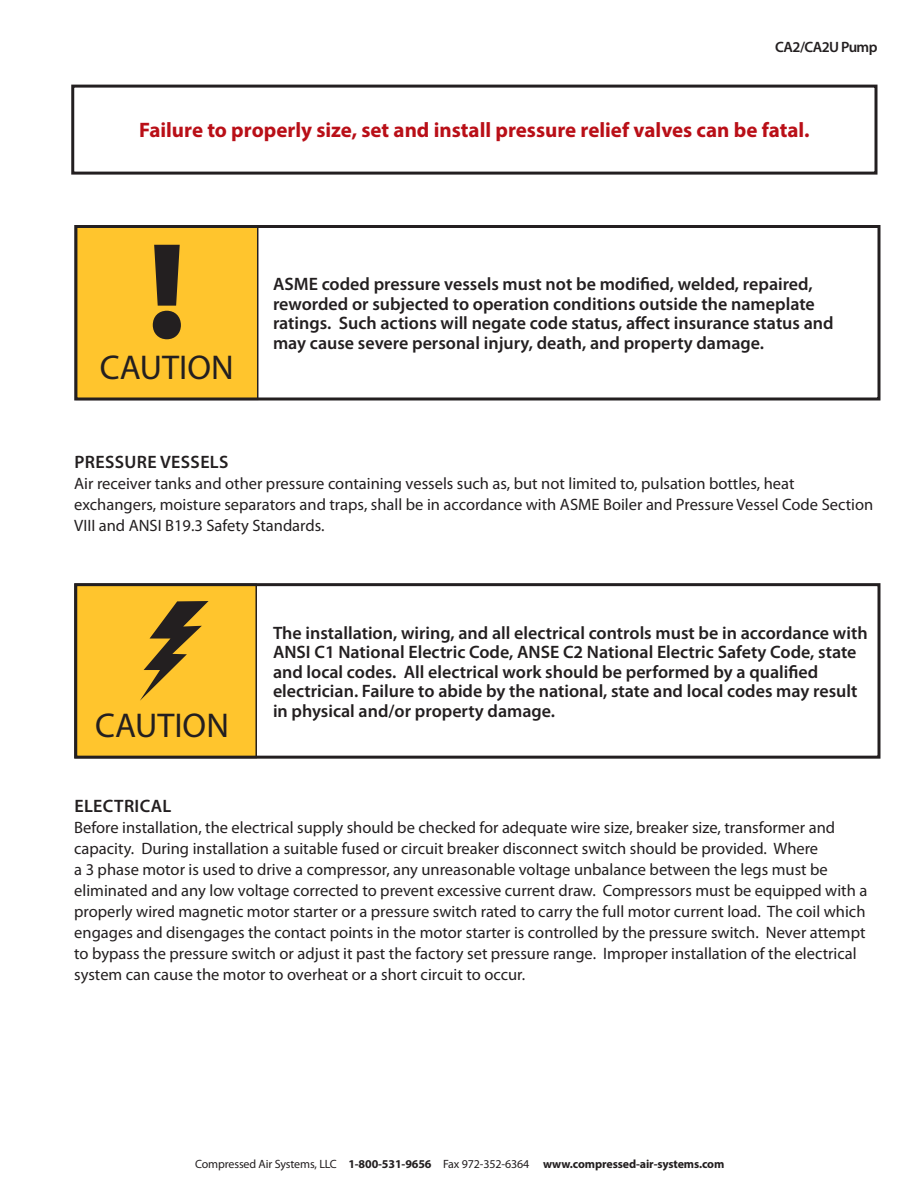
<style>
.page{position:relative;width:918px;height:1188px;background:#fff}
.page>*{position:absolute;margin:0;border:0;box-sizing:border-box;transform-origin:0 0}
.t1{font:900 138px "Myriad Pro";color:#231f20}
.t2{font:34.5px "Myriad Pro";color:#231f20}
.bold_heading{font:700 21px "Myriad Pro";color:#b90f17}
.bold_PP_warnings{font:600 18px/19.5px "Myriad Pro";color:#231f20}
.subheads{font:600 18px "Myriad Pro";letter-spacing:.02em;color:#231f20}
.t3{font:16.5px/21px "Myriad Pro";color:#231f20}
.t4{font:600 15px "Myriad Pro";letter-spacing:-.04em;color:#231f20}
.t5{font:700 12px "Myriad Pro";letter-spacing:-.01em;color:#231f20}
.s1{font-weight:400}
</style>
<div class="page">
<div style="left:71px;top:85px;width:807px;height:90px;border:3px solid #231f20"></div>
<div style="left:75px;top:584px;width:181px;height:174px;background:#ffc52d"></div>
<svg style="left:140px;top:601px;width:69px;height:100px"></svg>
<div style="left:74px;top:583px;width:806px;height:176px;border:3px solid #231f20"></div>
<div style="left:76px;top:226px;width:182px;height:173px;background:#ffc52d"></div>
<div style="left:74px;top:225px;width:806px;height:175px;border:3px solid #231f20"></div>
<p class="t4" style="left:775px;top:37px;width:104px">CA2/CA2U Pump</p>
<p class="bold_heading" style="left:139px;top:117px;width:672px">Failure to properly size, set and install pressure relief valves can be fatal.</p>
<p class="t1" style="left:147px;top:213px;width:41px">!</p>
<p class="bold_PP_warnings" style="left:273px;top:274px;width:562px">ASME coded pressure vessels must not be modified, welded, repaired, reworded or subjected to operation conditions outside the nameplate ratings. Such actions will negate code status, affect insurance status and may cause severe personal injury, death, and property damage.</p>
<p class="t2" style="left:100px;top:346px;width:311px">CAUTION CAUTION</p>
<p class="subheads" style="left:74px;top:451px;width:156px">PRESSURE VESSELS</p>
<p class="t3" style="left:74px;top:473px;width:801px">Air receiver tanks and other pressure containing vessels such as, but not limited to, pulsation bottles, heat exchangers, moisture separators and traps, shall be in accordance with ASME Boiler and Pressure Vessel Code Section<br>VIII and ANSI B19.3 Safety Standards.</p>
<p class="t2" style="left:-1px;top:704px;width:231px">ION CAUTION</p>
<p class="bold_PP_warnings" style="left:273px;top:622px;width:596px">The installation, wiring, and all electrical controls must be in accordance with ANSI C1 National Electric Code, ANSE C2 National Electric Safety Code, state and local codes. All electrical work should be performed by a qualified electrician. Failure to abide by the national, state and local codes may result in physical and/or property damage.</p>
<p class="subheads" style="left:74px;top:795px;width:99px">ELECTRICAL</p>
<p class="t3" style="left:74px;top:817px;width:795px">Before installation, the electrical supply should be checked for adequate wire size, breaker size, transformer and capacity. During installation a suitable fused or circuit breaker disconnect switch should be provided. Where<br>a 3 phase motor is used to drive a compressor, any unreasonable voltage unbalance between the legs must be eliminated and any low voltage corrected to prevent excessive current draw. Compressors must be equipped with a properly wired magnetic motor starter or a pressure switch rated to carry the full motor current load. The coil which engages and disengages the contact points in the motor starter is controlled by the pressure switch. Never attempt to bypass the pressure switch or adjust it past the factory set pressure range. Improper installation of the electrical system can cause the motor to overheat or a short circuit to occur.</p>
<p class="t5" style="left:195px;top:1156px;width:531px"><span class="s1">Compressed Air Systems, LLC</span> 1-800-531-9656 <span class="s1">Fax 972-352-6364</span> www.compressed-air-systems.com</p>
</div>
